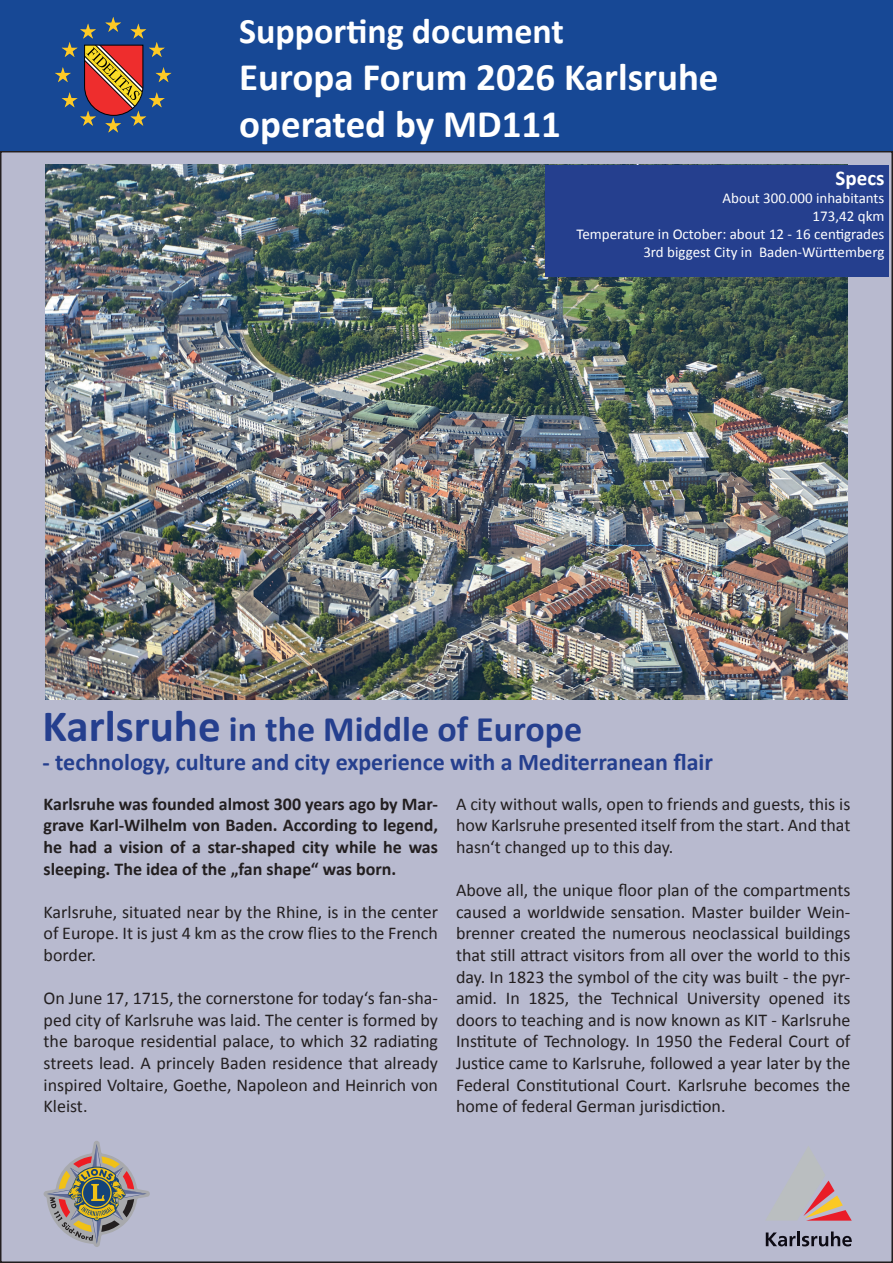
<style>
.page{position:relative;width:893px;height:1263px;background:#fff}
.page>*{position:absolute;margin:0;border:0;box-sizing:border-box;transform-origin:0 0}
.t1{font:700 39px/46.8px "Calibri";color:#fff}
.t2{font:700 36px "Calibri";color:#253f8e}
.t3{font:700 36px "Calibri";color:#fff}
.t4{font:700 24px "Calibri";color:#253f8e}
.t5{font:700 21px "Calibri";color:#fff}
.t6{font:18px/21.6px "Calibri";color:#231f20;text-align:justify}
.t7{font:700 18px/21.6px "Calibri";color:#231f20;text-align:justify}
.t8{font:15px/18px "Calibri";color:#fff;text-align:right}
.s1{font-size:45px}
</style>
<div class="page">
<div style="left:1px;top:152px;width:891px;height:1110px;background:#b8bacf"></div>
<div style="left:0;top:0;width:226px;height:151px;background:#174895"></div>
<svg style="left:766px;top:1232px;width:29px;height:14px"></svg>
<hr style="left:797px;top:1231px;width:3px;height:15px;background:#0d0b14">
<svg style="left:802px;top:1231px;width:50px;height:15px"></svg>
<svg style="left:766px;top:1146px;width:86px;height:74px"></svg>
<svg style="left:55px;top:17px;width:116px;height:116px"></svg>
<div style="left:225px;top:0;width:668px;height:151px;background:#174895"></div>
<svg style="left:44px;top:1141px;width:106px;height:106px"></svg>
<img style="left:45px;top:165px;width:802px;height:534px">
<div style="left:545px;top:165px;width:344px;height:111px;background:#253f8e"></div>
<h2 class="t3" style="left:239px;top:6px;width:326px">Supporting document</h2>
<h1 class="t1" style="left:239px;top:52px;width:481px">Europa Forum 2026 Karlsruhe operated by MD111</h1>
<p class="t5" style="left:835px;top:163px;width:50px">Specs</p>
<p class="t8" style="left:576px;top:188px;width:310px">About 300.000 inhabitants<br>173,42 qkm<br>Temperature in October: about 12 - 16 centigrades<br>3rd biggest City in Baden-Württemberg</p>
<h2 class="t2" style="left:43px;top:703px;width:541px"><span class="s1">Karlsruhe</span> in the Middle of Europe</h2>
<h3 class="t4" style="left:43px;top:745px;width:672px">- technology, culture and city experience with a Mediterranean flair</h3>
<p class="t7" style="left:44px;top:792px;width:396px">Karlsruhe was founded almost 300 years ago by Mar&shy;grave Karl-Wilhelm von Baden. According to legend, he had a vision of a star-shaped city while he was sleeping. The idea of the „fan shape“ was born.</p>
<p class="t6" style="left:44px;top:900px;width:396px">Karlsruhe, situated near by the Rhine, is in the center of Europe. It is just 4 km as the crow flies to the French border.</p>
<p class="t6" style="left:44px;top:987px;width:396px">On June 17, 1715, the cornerstone for today‘s fan-sha&shy;ped city of Karlsruhe was laid. The center is formed by the baroque residential palace, to which 32 radiating streets lead. A princely Baden residence that already inspired Voltaire, Goethe, Napoleon and Heinrich von Kleist.</p>
<p class="t6" style="left:456px;top:792px;width:396px">A city without walls, open to friends and guests, this is how Karlsruhe presented itself from the start. And that hasn‘t changed up to this day.</p>
<p class="t6" style="left:456px;top:879px;width:396px">Above all, the unique floor plan of the compartments caused a worldwide sensation. Master builder Wein&shy;brenner created the numerous neoclassical buildings that still attract visitors from all over the world to this day. In 1823 the symbol of the city was built - the pyr&shy;amid. In 1825, the Technical University opened its doors to teaching and is now known as KIT - Karlsruhe Institute of Technology. In 1950 the Federal Court of Justice came to Karlsruhe, followed a year later by the Federal Constitutional Court. Karlsruhe becomes the home of federal German jurisdiction.</p>
</div>
